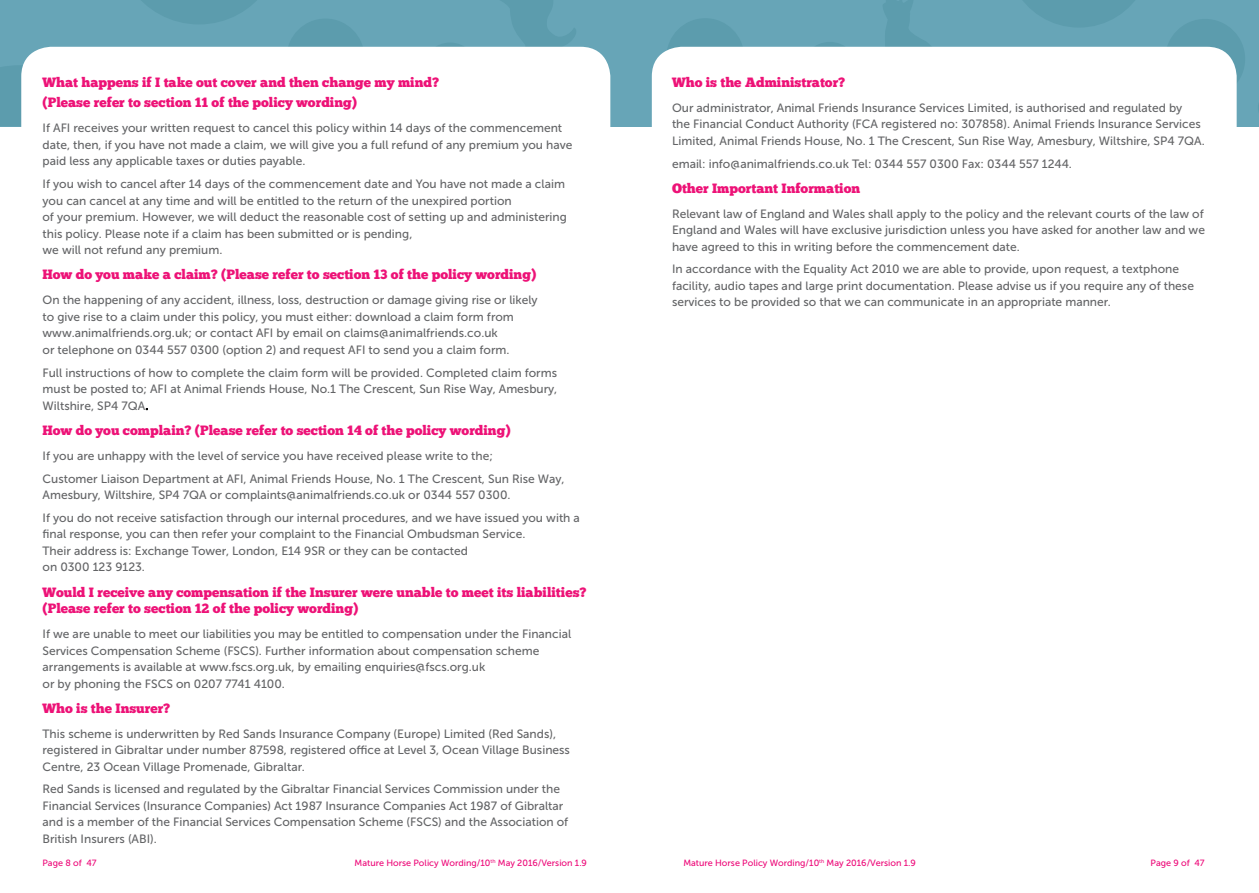
<style>
.page{position:relative;width:1259px;height:893px;background:#fff}
.page>*{position:absolute;margin:0;border:0;box-sizing:border-box;transform-origin:0 0}
.t1{font:13.5px/20.7px "Chunk Five";color:#ed1277}
.t2{font:12px/16.5px "Museo Sans 500";color:#636466}
.t3{font:9px "Museo Sans 500";color:#ed0677}
.s1{color:#000}
</style>
<div class="page">
<div style="left:0;top:0;width:1259px;height:126px;background:#67a5b7"></div>
<div style="left:287px;top:19px;width:77px;height:77px;background:#5c9cad;border-radius:50%"></div>
<div style="left:666px;top:18px;width:78px;height:78px;background:#5c9cad;border-radius:50%"></div>
<svg style="left:801px;top:42px;width:57px;height:57px"></svg>
<div style="left:1165px;top:19px;width:80px;height:80px;background:#5c9cad;border-radius:50%"></div>
<svg style="left:422px;top:43px;width:56px;height:55px"></svg>
<svg style="left:0;top:66px;width:21px;height:60px"></svg>
<svg style="left:142px;top:0;width:114px;height:24px"></svg>
<svg style="left:477px;top:0;width:100px;height:47px"></svg>
<svg style="left:882px;top:0;width:102px;height:47px"></svg>
<svg style="left:1023px;top:0;width:112px;height:27px"></svg>
<svg style="left:21px;top:47px;width:589px;height:364px"></svg>
<div style="left:652px;top:47px;width:584px;height:79px;background:#fff"></div>
<p class="t1" style="left:43px;top:72px;width:398px">What happens if I take out cover and then change my mind? (Please refer to section 11 of the policy wording)</p>
<p class="t2" style="left:43px;top:120px;width:531px">If AFI receives your written request to cancel this policy within 14 days of the commencement date, then, if you have not made a claim, we will give you a full refund of any premium you have paid less any applicable taxes or duties payable.</p>
<p class="t2" style="left:43px;top:176px;width:526px">If you wish to cancel after 14 days of the commencement date and You have not made a claim you can cancel at any time and will be entitled to the return of the unexpired portion<br>of your premium. However, we will deduct the reasonable cost of setting up and administering this policy. Please note if a claim has been submitted or is pending,<br>we will not refund any premium.</p>
<p class="t1" style="left:43px;top:264px;width:495px">How do you make a claim? (Please refer to section 13 of the policy wording)</p>
<p class="t2" style="left:43px;top:292px;width:497px">On the happening of any accident, illness, loss, destruction or damage giving rise or likely to give rise to a claim under this policy, you must either: download a claim form from www.animalfriends.org.uk; or contact AFI by email on claims@animalfriends.co.uk<br>or telephone on 0344 557 0300 (option 2) and request AFI to send you a claim form.</p>
<p class="t2" style="left:43px;top:364px;width:516px;text-align:justify">Full instructions of how to complete the claim form will be provided. Completed claim forms must be posted to; AFI at Animal Friends House, No.1 The Crescent, Sun Rise Way, Amesbury, Wiltshire, SP4 7QA<span class="s1">.</span></p>
<p class="t1" style="left:43px;top:420px;width:469px">How do you complain? (Please refer to section 14 of the policy wording)</p>
<p class="t2" style="left:43px;top:444px;width:523px;line-height:22.8px">If you are unhappy with the level of service you have received please write to the;<br>Customer Liaison Department at AFI, Animal Friends House, No. 1 The Crescent, Sun Rise Way,</p>
<p class="t2" style="left:43px;top:483px;width:539px;line-height:23px">Amesbury, Wiltshire, SP4 7QA or complaints@animalfriends.co.uk or 0344 557 0300.<br>If you do not receive satisfaction through our internal procedures, and we have issued you with a</p>
<p class="t2" style="left:43px;top:526px;width:484px">final response, you can then refer your complaint to the Financial Ombudsman Service.<br>Their address is: Exchange Tower, London, E14 9SR or they can be contacted<br>on 0300 123 9123.</p>
<p class="t1" style="left:43px;top:584px;width:545px;line-height:16.5px">Would I receive any compensation if the Insurer were unable to meet its liabilities? (Please refer to section 12 of the policy wording)</p>
<p class="t2" style="left:43px;top:626px;width:530px">If we are unable to meet our liabilities you may be entitled to compensation under the Financial Services Compensation Scheme (FSCS). Further information about compensation scheme arrangements is available at www.fscs.org.uk, by emailing enquiries@fscs.org.uk<br>or by phoning the FSCS on 0207 7741 4100.</p>
<p class="t1" style="left:43px;top:697px;width:129px">Who is the Insurer?</p>
<p class="t2" style="left:43px;top:725px;width:529px">This scheme is underwritten by Red Sands Insurance Company (Europe) Limited (Red Sands), registered in Gibraltar under number 87598, registered office at Level 3, Ocean Village Business<br>Centre, 23 Ocean Village Promenade, Gibraltar.</p>
<p class="t2" style="left:43px;top:781px;width:527px">Red Sands is licensed and regulated by the Gibraltar Financial Services Commission under the Financial Services (Insurance Companies) Act 1987 Insurance Companies Act 1987 of Gibraltar and is a member of the Financial Services Compensation Scheme (FSCS) and the Association of British Insurers (ABI).</p>
<p class="t1" style="left:672px;top:72px;width:175px">Who is the Administrator?</p>
<p class="t2" style="left:672px;top:99px;width:534px">Our administrator, Animal Friends Insurance Services Limited, is authorised and regulated by<br>the Financial Conduct Authority (FCA registered no: 307858). Animal Friends Insurance Services<br>Limited, Animal Friends House, No. 1 The Crescent, Sun Rise Way, Amesbury, Wiltshire, SP4 7QA.</p>
<p class="t2" style="left:672px;top:155px;width:401px">email: info@animalfriends.co.uk Tel: 0344 557 0300 Fax: 0344 557 1244.</p>
<p class="t1" style="left:672px;top:178px;width:190px">Other Important Information</p>
<p class="t2" style="left:672px;top:205px;width:534px;text-align:justify">Relevant law of England and Wales shall apply to the policy and the relevant courts of the law of England and Wales will have exclusive jurisdiction unless you have asked for another law and we have agreed to this in writing before the commencement date.</p>
<p class="t2" style="left:672px;top:261px;width:523px">In accordance with the Equality Act 2010 we are able to provide, upon request, a textphone facility, audio tapes and large print documentation. Please advise us if you require any of these services to be provided so that we can communicate in an appropriate manner.</p>
<p class="t3" style="left:43px;top:858px;width:56px">Page 8 of 47</p>
<p class="t3" style="left:354px;top:858px;width:234px">Mature Horse Policy Wording/10<sup>th</sup> May 2016/Version 1.9</p>
<p class="t3" style="left:1150px;top:858px;width:56px">Page 9 of 47</p>
<p class="t3" style="left:683px;top:858px;width:234px">Mature Horse Policy Wording/10<sup>th</sup> May 2016/Version 1.9</p>
</div>
